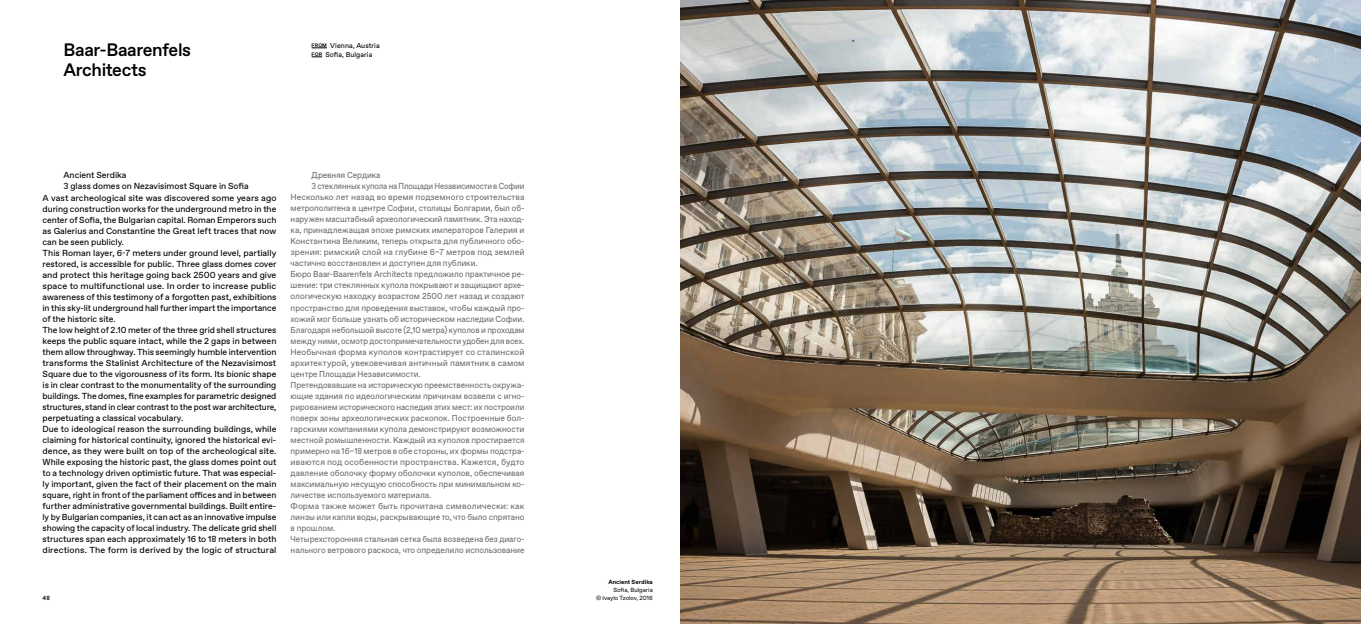
<style>
.page{position:relative;width:1361px;height:624px;background:#fff}
.page>*{position:absolute;margin:0;border:0;box-sizing:border-box;transform-origin:0 0}
.t1{font:500 18px/20px "Favorit Pro";letter-spacing:-.02em;color:#000}
.t2{font:8.8px "Favorit Pro";color:#000}
.t3{font:8.8px "Favorit Pro";color:#000;scale:1.04 1}
.t4{font:8.6px "Favorit Pro";color:#6e6e6e;scale:.95 1}
.t5{font:8.6px "Favorit Pro";color:#6e6e6e;scale:.94 1}
.t6{font:8.6px "Favorit Pro";color:#6e6e6e}
.t7{font:8.6px "Favorit Pro";color:#6e6e6e;scale:.96 1}
.t8{font:8.6px "Favorit Pro";color:#6e6e6e;scale:.93 1}
.t9{font:8.6px "Favorit Pro";color:#6e6e6e;scale:.92 1}
.t10{font:8.6px "Favorit Pro";color:#6e6e6e;scale:.91 1}
.t11{font:7px/9px "Favorit Pro";letter-spacing:.01em;color:#000}
.t12{font:6px/8px "Favorit Pro";letter-spacing:.005em;color:#000;text-align:right}
.t13{font:700 6px "Favorit Pro";letter-spacing:.005em;color:#000}
.t14{font:500 6px "Favorit Pro";color:#000}
</style>
<div class="page">
<svg style="left:312px;top:48px;width:15px;height:1px"></svg>
<img style="left:680px;top:0;width:681px;height:624px">
<h1 class="t1" style="left:64px;top:39px;width:129px">Baar-Baarenfels<br>Architects</h1>
<p class="t11" style="left:312px;top:41px;width:70px"><sup>FROM</sup> Vienna, Austria<br><sup>FOR</sup> Sofia, Bulgaria</p>
<p class="t2" style="left:64px;top:169px;width:64px">Ancient Serdika</p>
<p class="t2" style="left:64px;top:180px;width:187px">3 glass domes on Nezavisimost Square in Sofia</p>
<p class="t2" style="left:43px;top:191px;width:235px">A vast archeological site was discovered some years ago</p>
<p class="t2" style="left:43px;top:202px;width:235px">during construction works for the underground metro in the</p>
<p class="t2" style="left:43px;top:213px;width:235px">center of Sofia, the Bulgarian capital. Roman Emperors such</p>
<p class="t2" style="left:43px;top:224px;width:235px">as Galerius and Constantine the Great left traces that now</p>
<p class="t2" style="left:43px;top:235px;width:83px">can be seen publicly.</p>
<p class="t2" style="left:43px;top:246px;width:235px">This Roman layer, 6-7 meters under ground level, partially</p>
<p class="t2" style="left:43px;top:257px;width:235px">restored, is accessible for public. Three glass domes cover</p>
<p class="t2" style="left:43px;top:268px;width:235px">and protect this heritage going back 2500 years and give</p>
<p class="t3" style="left:43px;top:279px;width:226px">space to multifunctional use. In order to increase public</p>
<p class="t2" style="left:43px;top:290px;width:235px">awareness of this testimony of a forgotten past, exhibitions</p>
<p class="t2" style="left:43px;top:301px;width:235px">in this sky-lit underground hall further impart the importance</p>
<p class="t2" style="left:43px;top:312px;width:75px">of the historic site.</p>
<p class="t2" style="left:43px;top:323px;width:235px">The low height of 2.10 meter of the three grid shell structures</p>
<p class="t2" style="left:43px;top:334px;width:235px">keeps the public square intact, while the 2 gaps in between</p>
<p class="t2" style="left:43px;top:345px;width:235px">them allow throughway. This seemingly humble intervention</p>
<p class="t2" style="left:43px;top:356px;width:235px">transforms the Stalinist Architecture of the Nezavisimost</p>
<p class="t2" style="left:43px;top:367px;width:235px">Square due to the vigorousness of its form. Its bionic shape</p>
<p class="t2" style="left:43px;top:378px;width:235px">is in clear contrast to the monumentality of the surrounding</p>
<p class="t2" style="left:43px;top:389px;width:235px">buildings. The domes, fine examples for parametric designed</p>
<p class="t2" style="left:43px;top:400px;width:235px">structures, stand in clear contrast to the post war architecture,</p>
<p class="t2" style="left:43px;top:411px;width:142px">perpetuating a classical vocabulary.</p>
<p class="t2" style="left:43px;top:422px;width:235px">Due to ideological reason the surrounding buildings, while</p>
<p class="t2" style="left:43px;top:433px;width:235px">claiming for historical continuity, ignored the historical evi-</p>
<p class="t2" style="left:43px;top:444px;width:235px">dence, as they were built on top of the archeological site.</p>
<p class="t2" style="left:43px;top:455px;width:235px">While exposing the historic past, the glass domes point out</p>
<p class="t2" style="left:43px;top:466px;width:235px">to a technology driven optimistic future. That was especial-</p>
<p class="t2" style="left:43px;top:477px;width:235px">ly important, given the fact of their placement on the main</p>
<p class="t2" style="left:43px;top:488px;width:235px">square, right in front of the parliament offices and in between</p>
<p class="t2" style="left:43px;top:499px;width:235px">further administrative governmental buildings. Built entire-</p>
<p class="t2" style="left:43px;top:510px;width:235px">ly by Bulgarian companies, it can act as an innovative impulse</p>
<p class="t2" style="left:43px;top:521px;width:235px">showing the capacity of local industry. The delicate grid shell</p>
<p class="t2" style="left:43px;top:532px;width:235px">structures span each approximately 16 to 18 meters in both</p>
<p class="t2" style="left:43px;top:543px;width:235px">directions. The form is derived by the logic of structural</p>
<p class="t4" style="left:312px;top:170px;width:74px">Древняя Сердика</p>
<p class="t10" style="left:312px;top:181px;width:235px">3 стеклянных купола на Площади Независимости в Софии</p>
<p class="t6" style="left:291px;top:192px;width:235px">Несколько лет назад во время подземного строительства</p>
<p class="t4" style="left:291px;top:203px;width:248px">метрополитена в центре Софии, столицы Болгарии, был об-</p>
<p class="t5" style="left:291px;top:214px;width:250px">наружен масштабный археологический памятник. Эта наход-</p>
<p class="t7" style="left:291px;top:225px;width:245px">ка, принадлежащая эпохе римских императоров Галерия и</p>
<p class="t4" style="left:291px;top:236px;width:248px">Константина Великим, теперь открыта для публичного обо-</p>
<p class="t6" style="left:291px;top:247px;width:235px">зрения: римский слой на глубине 6–7 метров под землей</p>
<p class="t4" style="left:291px;top:258px;width:198px">частично восстановлен и доступен для публики.</p>
<p class="t4" style="left:291px;top:269px;width:248px">Бюро Baar-Baarenfels Architects предложило практичное ре-</p>
<p class="t5" style="left:291px;top:280px;width:250px">шение: три стеклянных купола покрывают и защищают архе-</p>
<p class="t7" style="left:291px;top:291px;width:245px">ологическую находку возрастом 2500 лет назад и создают</p>
<p class="t4" style="left:291px;top:302px;width:248px">пространство для проведения выставок, чтобы каждый про-</p>
<p class="t5" style="left:291px;top:313px;width:250px">хожий мог больше узнать об историческом наследии Софии.</p>
<p class="t8" style="left:291px;top:324px;width:253px">Благодаря небольшой высоте (2,10 метра) куполов и проходам</p>
<p class="t9" style="left:291px;top:335px;width:256px">между ними, осмотр достопримечательности удобен для всех.</p>
<p class="t6" style="left:291px;top:346px;width:235px">Необычная форма куполов контрастирует со сталинской</p>
<p class="t6" style="left:291px;top:357px;width:235px">архитектурой, увековечивая античный памятник в самом</p>
<p class="t4" style="left:291px;top:368px;width:138px">центре Площади Независимости.</p>
<p class="t5" style="left:291px;top:379px;width:250px">Претендовавшие на историческую преемственность окружа-</p>
<p class="t4" style="left:291px;top:390px;width:248px">ющие здания по идеологическим причинам возвели с игно-</p>
<p class="t8" style="left:291px;top:401px;width:253px">рированием исторического наследия этих мест: их построили</p>
<p class="t7" style="left:291px;top:412px;width:245px">поверх зоны археологических раскопок. Построенные бол-</p>
<p class="t4" style="left:291px;top:423px;width:248px">гарскими компаниями купола демонстрируют возможности</p>
<p class="t4" style="left:291px;top:434px;width:248px">местной ромышленности. Каждый из куполов простирается</p>
<p class="t5" style="left:291px;top:445px;width:250px">примерно на 16–18 метров в обе стороны, их формы подстра-</p>
<p class="t6" style="left:291px;top:456px;width:235px">иваются под особенности пространства. Кажется, будто</p>
<p class="t7" style="left:291px;top:467px;width:245px">давление оболочку форму оболочки куполов, обеспечивая</p>
<p class="t4" style="left:291px;top:478px;width:248px">максимальную несущую способность при минимальном ко-</p>
<p class="t4" style="left:291px;top:489px;width:149px">личестве используемого материала.</p>
<p class="t6" style="left:291px;top:500px;width:235px">Форма также может быть прочитана символически: как</p>
<p class="t4" style="left:291px;top:511px;width:248px">линзы или капли воды, раскрывающие то, что было спрятано</p>
<p class="t4" style="left:291px;top:522px;width:48px">в прошлом.</p>
<p class="t5" style="left:291px;top:533px;width:250px">Четырехсторонняя стальная сетка была возведена без диаго-</p>
<p class="t4" style="left:291px;top:544px;width:248px">нального ветрового раскоса, что определило использование</p>
<p class="t14" style="left:43px;top:593px;width:9px">48</p>
<p class="t13" style="left:608px;top:577px;width:46px">Ancient Serdika</p>
<p class="t12" style="left:596px;top:585px;width:58px">Sofia, Bulgaria<br>© Ivaylo Tzolov, 2016</p>
</div>
